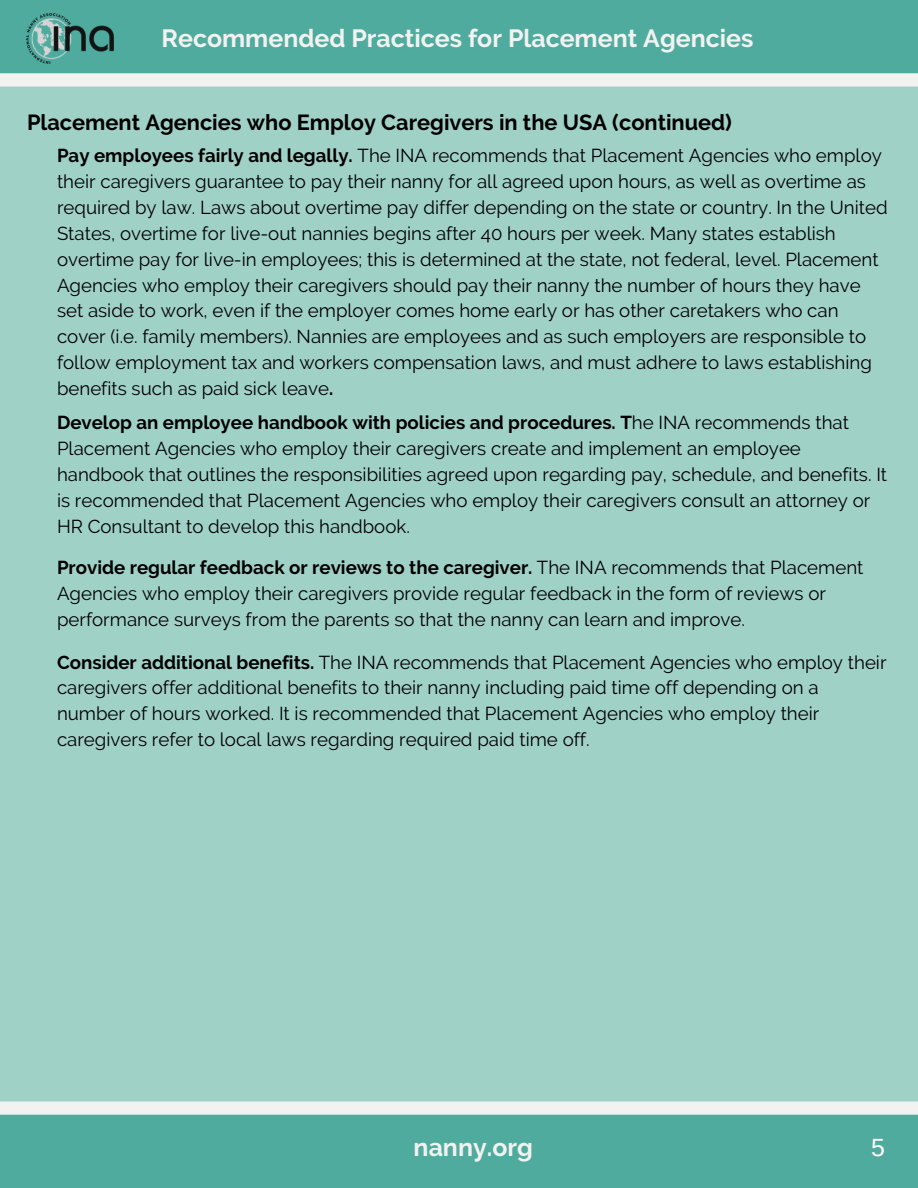
<style>
.page{position:relative;width:918px;height:1188px;background:#50ab9f}
.page>*{position:absolute;margin:0;border:0;box-sizing:border-box;transform-origin:0 0}
.t1{font:700 24.9px "Raleway";color:#f2f2f0}
.t2{font:24.9px "Arimo";color:#fff}
.t3{font:700 21.75px "Raleway";color:#000}
.t4{font:18.75px/25.8px "Raleway";color:#000}
.s1{font-weight:700}
</style>
<div class="page">
<div style="left:0;top:73px;width:918px;height:1042px;background:#a0d1c7"></div>
<img style="left:26px;top:14px;width:88px;height:49px">
<p class="t1" style="left:162px;top:23px;width:593px">Recommended Practices for Placement Agencies</p>
<p class="t3" style="left:27px;top:110px;width:707px">Placement Agencies who Employ Caregivers in the USA (continued)</p>
<p class="t4" style="left:57px;top:143px;width:832px"><span class="s1">Pay employees fairly and legally.</span> The INA recommends that Placement Agencies who employ their caregivers guarantee to pay their nanny for all agreed upon hours, as well as overtime as required by law. Laws about overtime pay differ depending on the state or country. In the United States, overtime for live-out nannies begins after 40 hours per week. Many states establish overtime pay for live-in employees; this is determined at the state, not federal, level. Placement Agencies who employ their caregivers should pay their nanny the number of hours they have set aside to work, even if the employer comes home early or has other caretakers who can cover (i.e. family members). Nannies are employees and as such employers are responsible to follow employment tax and workers compensation laws, and must adhere to laws establishing benefits such as paid sick leave<span class="s1">.</span></p>
<p class="t4" style="left:57px;top:410px;width:832px"><span class="s1">Develop an employee handbook with policies and procedures. T</span>he INA recommends that Placement Agencies who employ their caregivers create and implement an employee handbook that outlines the responsibilities agreed upon regarding pay, schedule, and benefits. It is recommended that Placement Agencies who employ their caregivers consult an attorney or HR Consultant to develop this handbook.</p>
<p class="t4" style="left:57px;top:555px;width:808px"><span class="s1">Provide regular feedback or reviews to the caregiver.</span> The INA recommends that Placement<br>Agencies who employ their caregivers provide regular feedback in the form of reviews or performance surveys from the parents so that the nanny can learn and improve.</p>
<p class="t4" style="left:57px;top:649px;width:831px"><span class="s1">Consider additional benefits.</span> The INA recommends that Placement Agencies who employ their caregivers offer additional benefits to their nanny including paid time off depending on a number of hours worked. It is recommended that Placement Agencies who employ their caregivers refer to local laws regarding required paid time off.</p>
<p class="t1" style="left:414px;top:1132px;width:121px">nanny.org</p>
<p class="t2" style="left:871px;top:1133px;width:15px">5</p>
</div>
